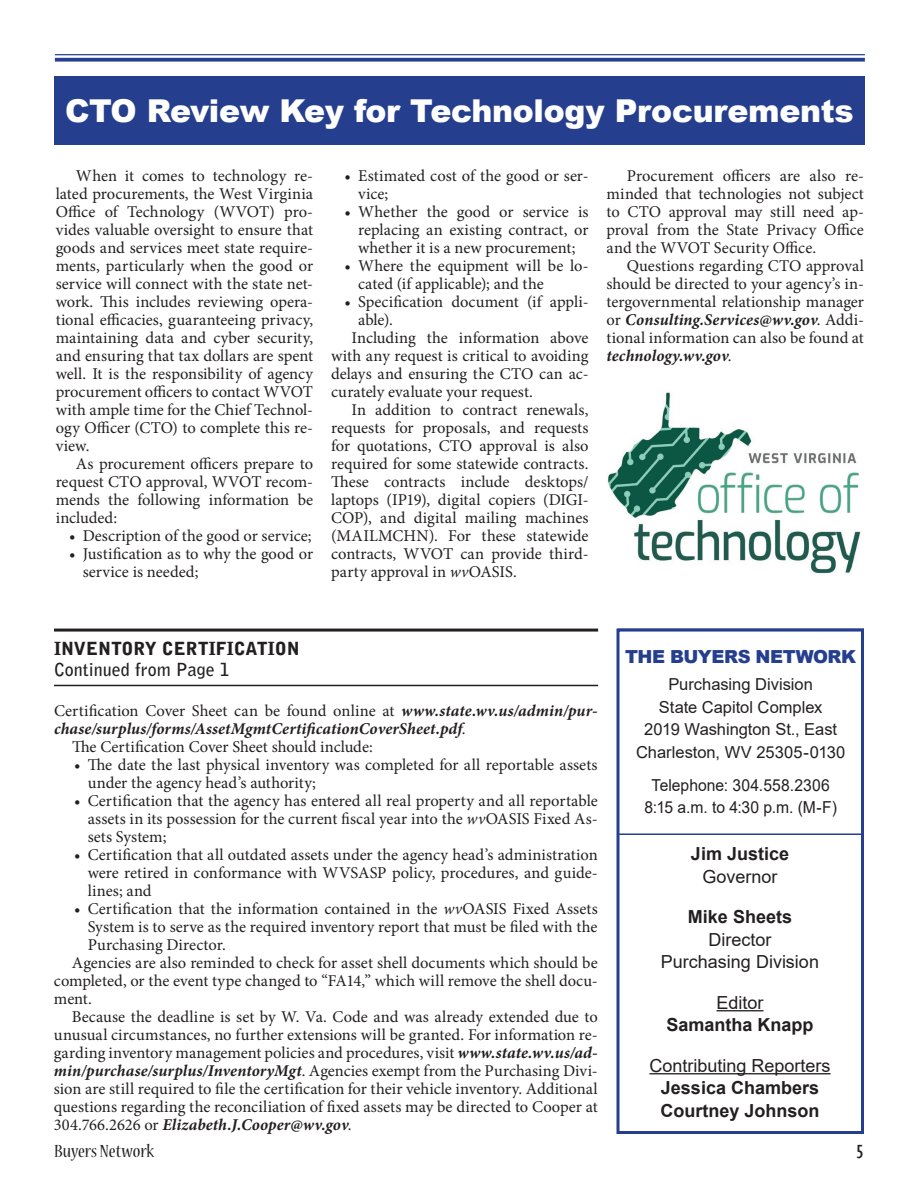
<style>
.page{position:relative;width:918px;height:1188px;background:#fff}
.page>*{position:absolute;margin:0;border:0;box-sizing:border-box;transform-origin:0 0}
.t1{font:900 31.5px "Arial";letter-spacing:-.01em;color:#fff}
.t2{font:condensed 19.5px "Nueva Std";color:#231f20;scale:1.08 1}
.t3{font:condensed 19.5px "Gill Sans";color:#231f20;scale:1.08 1}
.t4{font:700 18px/22.5px "Arial";color:#231f20}
.t5{font:18px/22.5px "Arial";color:#231f20;text-align:center}
.t6{font:900 18px "Bell Gothic Std";color:#231f20}
.t7{font:700 18px "Bell Gothic Std";color:#231f20}
.t8{font:900 18px "Arial";letter-spacing:-.025em;color:#253f8e}
.t9{font:16.5px/18px "Minion Pro";color:#231f20;text-align:justify}
.t10{font:italic 700 16.5px "Minion Pro";letter-spacing:.005em;color:#231f20}
.t11{font:16.5px/22.5px "Arial";color:#231f20;text-align:center}
.t12{font:16.5px/22.5px "Arial";color:#231f20;text-align:center;scale:.95 1}
.s1{font-style:italic}
.s2{font-weight:700;font-style:italic}
.s3{font-weight:400;font-style:normal}
</style>
<div class="page">
<hr style="left:55px;top:54px;width:810px;height:1px;background:#253f8e">
<svg style="left:55px;top:58px;width:810px;height:4px;background:#3c5399"></svg>
<div style="left:616px;top:629px;width:248px;height:505px;border:3px solid #253f8e"></div>
<div style="left:617px;top:629px;width:247px;height:206px;border:2px solid #253f8e"></div>
<hr style="left:717px;top:1010px;width:47px;height:1px;background:#231f20">
<hr style="left:649px;top:1073px;width:182px;height:1px;background:#231f20">
<div style="left:54px;top:76px;width:811px;height:69px;background:#253f8e"></div>
<hr style="left:54px;top:629px;width:544px;height:3px;background:#231f20">
<hr style="left:54px;top:685px;width:544px;height:1px;background:#231f20">
<img style="left:607px;top:392px;width:254px;height:182px">
<h1 class="t1" style="left:65px;top:87px;width:790px">CTO Review Key for Technology Procurements</h1>
<p class="t9" style="left:56px;top:167px;width:259px;text-indent:20px">When it comes to technology re&shy;lated procurements, the West Virginia Office of Technology (WVOT) pro&shy;vides valuable oversight to ensure that goods and services meet state require&shy;ments, particularly when the good or service will connect with the state net&shy;work. This includes reviewing opera&shy;tional efficacies, guaranteeing privacy, maintaining data and cyber security, and ensuring that tax dollars are spent well. It is the responsibility of agency procurement officers to contact WVOT with ample time for the Chief Technol&shy;ogy Officer (CTO) to complete this re&shy;view.</p>
<p class="t9" style="left:56px;top:455px;width:259px;text-indent:20px">As procurement officers prepare to request CTO approval, WVOT recom&shy;mends the following information be included:</p>
<p class="t9" style="left:69px;top:527px;width:244px">• Description of the good or service;</p>
<p class="t9" style="left:83px;top:545px;width:232px;text-indent:-13px">• Justification as to why the good or service is needed;</p>
<p class="t9" style="left:358px;top:167px;width:232px;text-indent:-13px">• Estimated cost of the good or ser&shy;vice;</p>
<p class="t9" style="left:358px;top:203px;width:232px;text-indent:-13px">• Whether the good or service is replacing an existing contract, or whether it is a new procurement;</p>
<p class="t9" style="left:358px;top:257px;width:232px;text-indent:-13px">• Where the equipment will be lo&shy;cated (if applicable); and the</p>
<p class="t9" style="left:345px;top:293px;width:245px">• Specification document (if appli-</p>
<p class="t9" style="left:358px;top:311px;width:36px">able).</p>
<p class="t9" style="left:351px;top:329px;width:239px">Including the information above</p>
<p class="t9" style="left:331px;top:347px;width:259px">with any request is critical to avoiding</p>
<p class="t9" style="left:331px;top:365px;width:259px">delays and ensuring the CTO can ac-</p>
<p class="t9" style="left:331px;top:383px;width:203px">curately evaluate your request.</p>
<p class="t9" style="left:351px;top:401px;width:239px">In addition to contract renewals,</p>
<p class="t9" style="left:331px;top:419px;width:259px">requests for proposals, and requests</p>
<p class="t9" style="left:331px;top:437px;width:259px">for quotations, CTO approval is also</p>
<p class="t9" style="left:331px;top:455px;width:259px">required for some statewide contracts.</p>
<p class="t9" style="left:331px;top:473px;width:259px">These contracts include desktops/</p>
<p class="t9" style="left:331px;top:491px;width:259px">laptops (IP19), digital copiers (DIGI-</p>
<p class="t9" style="left:331px;top:509px;width:259px">COP), and digital mailing machines</p>
<p class="t9" style="left:331px;top:527px;width:259px">(MAILMCHN). For these statewide</p>
<p class="t9" style="left:331px;top:545px;width:259px">contracts, WVOT can provide third-</p>
<p class="t9" style="left:331px;top:563px;width:187px">party approval in <span class="s1">wv</span>OASIS.</p>
<p class="t9" style="left:607px;top:167px;width:259px;text-indent:20px">Procurement officers are also re&shy;minded that technologies not subject to CTO approval may still need ap&shy;proval from the State Privacy Office and the WVOT Security Office.</p>
<p class="t9" style="left:607px;top:257px;width:259px;text-indent:20px">Questions regarding CTO approval should be directed to your agency’s in&shy;tergovernmental relationship manager or <span class="s2">Consulting.Services@wv.gov</span>. Addi&shy;tional information can also be found at <span class="s2">technology.wv.gov</span>.</p>
<p class="t6" style="left:54px;top:638px;width:247px">INVENTORY CERTIFICATION</p>
<p class="t7" style="left:54px;top:659px;width:177px">Continued from Page 1</p>
<p class="t9" style="left:54px;top:702px;width:545px">Certification Cover Sheet can be found online at <span class="s2">www.state.wv.us/admin/pur-</span></p>
<p class="t10" style="left:54px;top:717px;width:413px">chase/surplus/forms/AssetMgmtCertificationCoverSheet.pdf<span class="s3">.</span></p>
<p class="t9" style="left:72px;top:738px;width:302px">The Certification Cover Sheet should include:</p>
<p class="t9" style="left:88px;top:756px;width:511px;text-indent:-13px">• The date the last physical inventory was completed for all reportable assets under the agency head’s authority;</p>
<p class="t9" style="left:88px;top:792px;width:512px;text-indent:-13px">• Certification that the agency has entered all real property and all reportable assets in its possession for the current fiscal year into the <span class="s1">wv</span>OASIS Fixed As&shy;sets System;</p>
<p class="t9" style="left:88px;top:846px;width:512px;text-indent:-13px">• Certification that all outdated assets under the agency head’s administration were retired in conformance with WVSASP policy, procedures, and guide&shy;lines; and</p>
<p class="t9" style="left:74px;top:900px;width:525px">• Certification that the information contained in the <span class="s1">wv</span>OASIS Fixed Assets</p>
<p class="t9" style="left:88px;top:918px;width:511px">System is to serve as the required inventory report that must be filed with the</p>
<p class="t9" style="left:88px;top:936px;width:140px">Purchasing Director.</p>
<p class="t9" style="left:72px;top:954px;width:527px">Agencies are also reminded to check for asset shell documents which should be</p>
<p class="t9" style="left:54px;top:972px;width:545px">completed, or the event type changed to “FA14,” which will remove the shell docu-</p>
<p class="t9" style="left:54px;top:990px;width:39px">ment.</p>
<p class="t9" style="left:72px;top:1008px;width:527px">Because the deadline is set by W. Va. Code and was already extended due to</p>
<p class="t9" style="left:54px;top:1026px;width:545px">unusual circumstances, no further extensions will be granted. For information re-</p>
<p class="t9" style="left:54px;top:1044px;width:545px">garding inventory management policies and procedures, visit <span class="s2">www.state.wv.us/ad-</span></p>
<p class="t9" style="left:54px;top:1062px;width:545px"><span class="s2">min/purchase/surplus/InventoryMgt</span>. Agencies exempt from the Purchasing Divi-</p>
<p class="t9" style="left:54px;top:1080px;width:545px">sion are still required to file the certification for their vehicle inventory. Additional</p>
<p class="t9" style="left:54px;top:1098px;width:545px">questions regarding the reconciliation of fixed assets may be directed to Cooper at</p>
<p class="t10" style="left:54px;top:1113px;width:299px"><span class="s3">304.766.2626 or</span> Elizabeth.J.Cooper@wv.gov<span class="s3">.</span></p>
<p class="t8" style="left:625px;top:644px;width:233px">THE BUYERS NETWORK</p>
<p class="t11" style="left:636px;top:673px;width:211px">Purchasing Division<br>State Capitol Complex<br>2019 Washington St., East<br>Charleston, WV 25305-0130</p>
<p class="t12" style="left:645px;top:774px;width:204px">Telephone: 304.558.2306<br>8:15 a.m. to 4:30 p.m. (M-F)</p>
<p class="t4" style="left:691px;top:843px;width:100px">Jim Justice</p>
<p class="t5" style="left:702px;top:865px;width:77px">Governor</p>
<p class="t4" style="left:688px;top:906px;width:106px">Mike Sheets</p>
<p class="t5" style="left:661px;top:928px;width:160px">Director<br>Purchasing Division</p>
<p class="t5" style="left:716px;top:991px;width:49px">Editor</p>
<p class="t4" style="left:666px;top:1014px;width:149px">Samantha Knapp</p>
<p class="t5" style="left:649px;top:1054px;width:183px">Contributing Reporters</p>
<p class="t4" style="left:661px;top:1077px;width:161px">Jessica Chambers<br>Courtney Johnson</p>
<p class="t2" style="left:54px;top:1143px;width:94px">Buyers Network</p>
<p class="t3" style="left:856px;top:1140px;width:9px">5</p>
</div>
